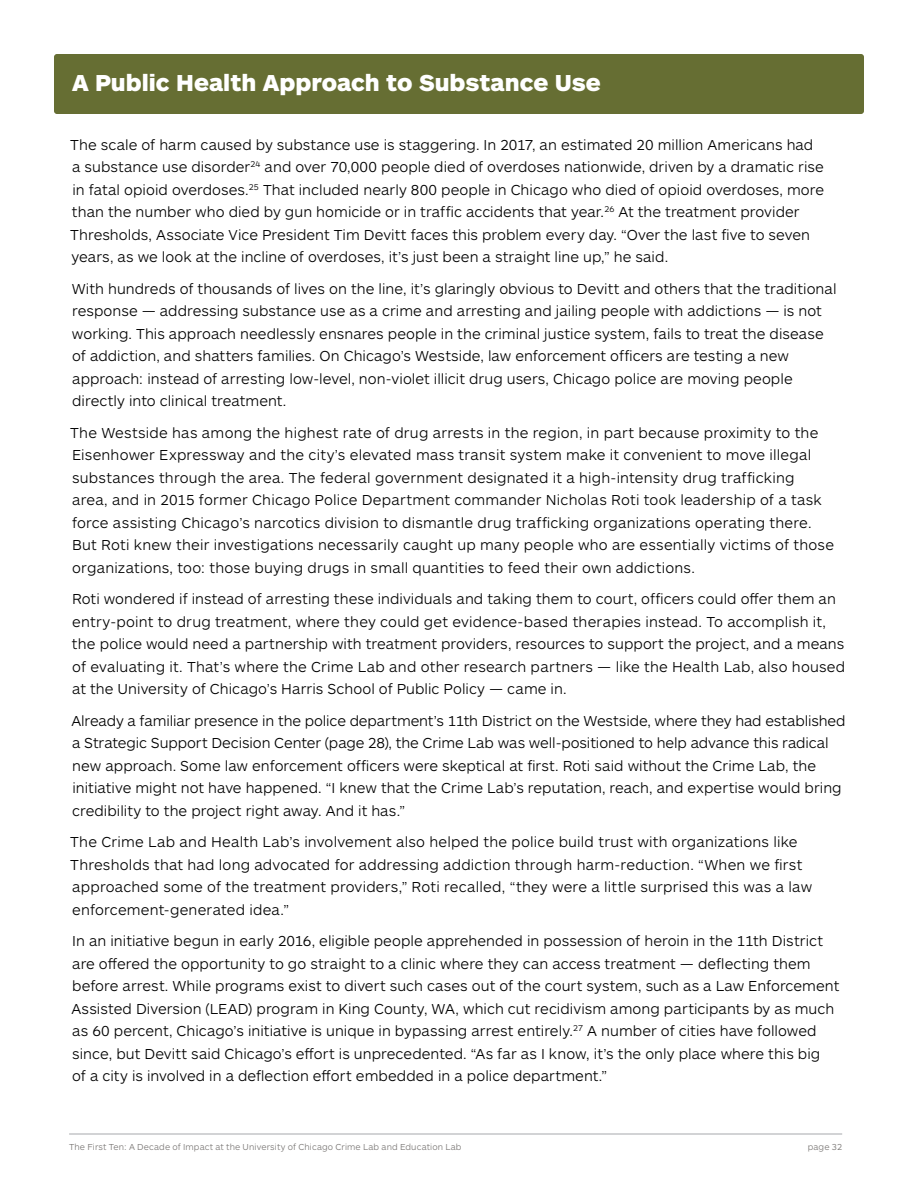
<style>
.page{position:relative;width:918px;height:1188px;background:#fff}
.page>*{position:absolute;margin:0;border:0;box-sizing:border-box;transform-origin:0 0}
.t1{font:900 24px "ARS Maquette Pro";color:#fff}
.t2{font:300 15px/22.5px "ARS Maquette Pro";letter-spacing:.005em;color:#000}
.t3{font:300 9px "ARS Maquette Pro";letter-spacing:.015em;color:#787573}
</style>
<div class="page">
<div style="left:54px;top:54px;width:810px;height:60px;background:#666e33;border-radius:3px"></div>
<hr style="left:69px;top:1134px;width:773px;height:1px;background:#a7a9ac">
<h1 class="t1" style="left:72px;top:67px;width:530px">A Public Health Approach to Substance Use</h1>
<p class="t2" style="left:70px;top:133px;width:755px">The scale of harm caused by substance use is staggering. In 2017, an estimated 20 million Americans had a substance use disorder<sup>24</sup> and over 70,000 people died of overdoses nationwide, driven by a dramatic rise in fatal opioid overdoses.<sup>25</sup> That included nearly 800 people in Chicago who died of opioid overdoses, more than the number who died by gun homicide or in traffic accidents that year.<sup>26</sup> At the treatment provider Thresholds, Associate Vice President Tim Devitt faces this problem every day. “Over the last five to seven years, as we look at the incline of overdoses, it’s just been a straight line up,” he said.</p>
<p class="t2" style="left:72px;top:277px;width:766px">With hundreds of thousands of lives on the line, it’s glaringly obvious to Devitt and others that the traditional response — addressing substance use as a crime and arresting and jailing people with addictions — is not working. This approach needlessly ensnares people in the criminal justice system, fails to treat the disease of addiction, and shatters families. On Chicago’s Westside, law enforcement officers are testing a new approach: instead of arresting low-level, non-violet illicit drug users, Chicago police are moving people directly into clinical treatment.</p>
<p class="t2" style="left:70px;top:421px;width:765px">The Westside has among the highest rate of drug arrests in the region, in part because proximity to the Eisenhower Expressway and the city’s elevated mass transit system make it convenient to move illegal substances through the area. The federal government designated it a high-intensity drug trafficking<br>area, and in 2015 former Chicago Police Department commander Nicholas Roti took leadership of a task force assisting Chicago’s narcotics division to dismantle drug trafficking organizations operating there.<br>But Roti knew their investigations necessarily caught up many people who are essentially victims of those organizations, too: those buying drugs in small quantities to feed their own addictions.</p>
<p class="t2" style="left:72px;top:587px;width:775px">Roti wondered if instead of arresting these individuals and taking them to court, officers could offer them an entry-point to drug treatment, where they could get evidence-based therapies instead. To accomplish it, the police would need a partnership with treatment providers, resources to support the project, and a means of evaluating it. That’s where the Crime Lab and other research partners — like the Health Lab, also housed at the University of Chicago’s Harris School of Public Policy — came in.</p>
<p class="t2" style="left:71px;top:709px;width:776px">Already a familiar presence in the police department’s 11th District on the Westside, where they had established a Strategic Support Decision Center (page 28), the Crime Lab was well-positioned to help advance this radical new approach. Some law enforcement officers were skeptical at first. Roti said without the Crime Lab, the initiative might not have happened. “I knew that the Crime Lab’s reputation, reach, and expertise would bring credibility to the project right away. And it has.”</p>
<p class="t2" style="left:70px;top:830px;width:743px">The Crime Lab and Health Lab’s involvement also helped the police build trust with organizations like Thresholds that had long advocated for addressing addiction through harm-reduction. “When we first approached some of the treatment providers,” Roti recalled, “they were a little surprised this was a law enforcement-generated idea.”</p>
<p class="t2" style="left:71px;top:929px;width:769px">In an initiative begun in early 2016, eligible people apprehended in possession of heroin in the 11th District are offered the opportunity to go straight to a clinic where they can access treatment — deflecting them before arrest. While programs exist to divert such cases out of the court system, such as a Law Enforcement Assisted Diversion (LEAD) program in King County, WA, which cut recidivism among participants by as much as 60 percent, Chicago’s initiative is unique in bypassing arrest entirely.<sup>27</sup> A number of cities have followed since, but Devitt said Chicago’s effort is unprecedented. “As far as I know, it’s the only place where this big<br>of a city is involved in a deflection effort embedded in a police department.”</p>
<p class="t3" style="left:69px;top:1141px;width:394px">The First Ten: A Decade of Impact at the University of Chicago Crime Lab and Education Lab</p>
<p class="t3" style="left:808px;top:1141px;width:36px">page 32</p>
</div>
